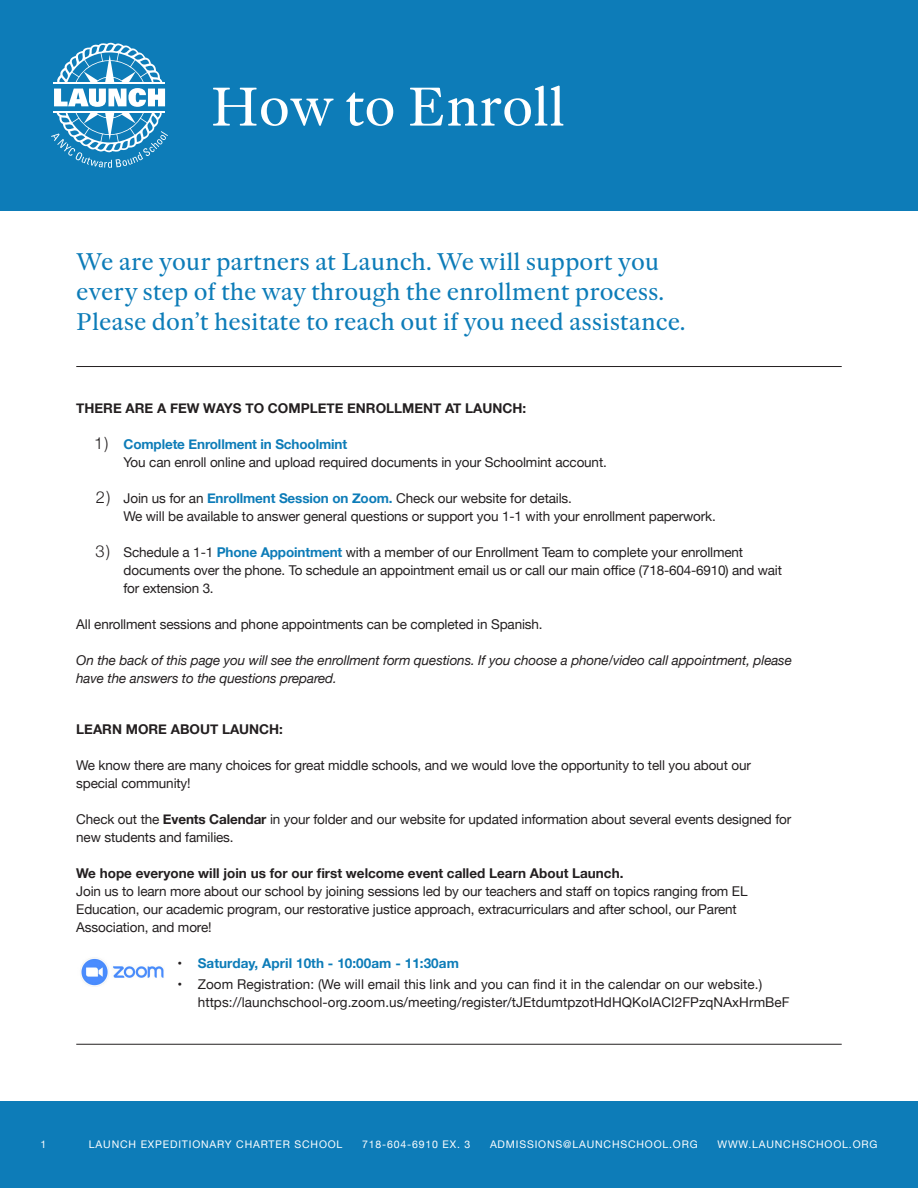
<style>
.page{position:relative;width:918px;height:1188px;background:#fff}
.page>*{position:absolute;margin:0;border:0;box-sizing:border-box;transform-origin:0 0}
.t1{font:54.15px "William Subhead Std";letter-spacing:-.005em;color:#fff}
.t2{font:24px/30px "William Subhead Std";color:#0d7cb8}
.Sub-Header___Strapli{font:300 16.5px "Helvetica Neue";color:#231f20}
.Body_Copy__Helvetica{font:13.5px/18px "Helvetica Neue";letter-spacing:-.01em;color:#231f20}
.Body_Copy__Helvetica-2{font:italic 13.5px/18px "Helvetica Neue";letter-spacing:-.01em;color:#231f20}
.Body_Copy__Helvetica-3{font:700 13.5px "Helvetica Neue";color:#231f20}
.Body_Copy__Helvetica-4{font:700 13.5px "Helvetica Neue";letter-spacing:-.01em;color:#0d7cb8}
.t3{font:10.5px "Helvetica Neue";letter-spacing:.08em;color:#fff}
.s1{font-weight:700;color:#0d7cb8}
.s2{font-weight:700}
.s3{color:#231f20}
</style>
<div class="page">
<div style="left:0;top:1102px;width:918px;height:86px;background:#0d7cb8"></div>
<div style="left:0;top:0;width:918px;height:211px;background:#0d7cb8"></div>
<svg style="left:54px;top:42px;width:111px;height:65px"></svg>
<svg style="left:51px;top:113px;width:117px;height:55px"></svg>
<hr style="left:53px;top:82px;width:112px;height:1px;background:#fff">
<hr style="left:54px;top:112px;width:111px;height:1px;background:#fff">
<hr style="left:76px;top:366px;width:766px;height:1px;background:#231f20">
<hr style="left:76px;top:1044px;width:766px;height:1px;background:#231f20">
<img style="left:80px;top:958px;width:84px;height:29px">
<p class="t1" style="left:211px;top:75px;width:356px">How to Enroll</p>
<p class="t2" style="left:76px;top:247px;width:611px">We are your partners at Launch. We will support you every step of the way through the enrollment process.<br>Please don’t hesitate to reach out if you need assistance.</p>
<p class="Body_Copy__Helvetica-3" style="left:76px;top:397px;width:451px">THERE ARE A FEW WAYS TO COMPLETE ENROLLMENT AT LAUNCH:</p>
<p class="Body_Copy__Helvetica-4" style="left:124px;top:433px;width:225px">Complete Enrollment in Schoolmint</p>
<p class="Body_Copy__Helvetica" style="left:124px;top:454px;width:485px">You can enroll online and upload required documents in your Schoolmint account.</p>
<p class="Body_Copy__Helvetica" style="left:124px;top:490px;width:450px">Join us for an <span class="s1">Enrollment Session on Zoom.</span> Check our website for details.</p>
<p class="Body_Copy__Helvetica" style="left:124px;top:508px;width:594px">We will be available to answer general questions or support you 1-1 with your enrollment paperwork.</p>
<p class="Body_Copy__Helvetica" style="left:124px;top:544px;width:660px">Schedule a 1-1 <span class="s1">Phone Appointment</span> with a member of our Enrollment Team to complete your enrollment documents over the phone. To schedule an appointment email us or call our main office (718-604-6910) and wait for extension 3.</p>
<p class="Body_Copy__Helvetica" style="left:76px;top:616px;width:468px">All enrollment sessions and phone appointments can be completed in Spanish.</p>
<p class="Body_Copy__Helvetica-2" style="left:76px;top:652px;width:717px">On the back of this page you will see the enrollment form questions. If you choose a phone/video call appointment, please have the answers to the questions prepared.</p>
<p class="Body_Copy__Helvetica-3" style="left:76px;top:718px;width:208px">LEARN MORE ABOUT LAUNCH:</p>
<p class="Body_Copy__Helvetica" style="left:76px;top:757px;width:676px">We know there are many choices for great middle schools, and we would love the opportunity to tell you about our special community!</p>
<p class="Body_Copy__Helvetica" style="left:76px;top:811px;width:717px">Check out the <span class="s2">Events Calendar</span> in your folder and our website for updated information about several events designed for new students and families.</p>
<p class="Body_Copy__Helvetica-3" style="left:76px;top:862px;width:549px">We hope everyone will join us for our first welcome event called Learn About Launch.</p>
<p class="Body_Copy__Helvetica" style="left:76px;top:883px;width:673px">Join us to learn more about our school by joining sessions led by our teachers and staff on topics ranging from EL<br>Education, our academic program, our restorative justice approach, extracurriculars and after school, our Parent<br>Association, and more!</p>
<p class="Body_Copy__Helvetica-4" style="left:178px;top:952px;width:283px"><span class="s3">•</span> Saturday, April 10th - 10:00am - 11:30am</p>
<p class="Body_Copy__Helvetica" style="left:198px;top:976px;width:593px;text-indent:-20px">• Zoom Registration: (We will email this link and you can find it in the calendar on our website.) https://launchschool-org.zoom.us/meeting/register/tJEtdumtpzotHdHQKoIACI2FPzqNAxHrmBeF</p>
<p class="Sub-Header___Strapli" style="left:94px;top:430px;width:16px">1)</p>
<p class="Sub-Header___Strapli" style="left:96px;top:484px;width:16px">2)</p>
<p class="Sub-Header___Strapli" style="left:96px;top:538px;width:16px">3)</p>
<p class="t3" style="left:40px;top:1136px;width:7px">1</p>
<p class="t3" style="left:89px;top:1136px;width:255px">LAUNCH EXPEDITIONARY CHARTER SCHOOL</p>
<p class="t3" style="left:362px;top:1136px;width:110px">718-604-6910 EX. 3</p>
<p class="t3" style="left:490px;top:1136px;width:209px">ADMISSIONS@LAUNCHSCHOOL.ORG</p>
<p class="t3" style="left:717px;top:1136px;width:162px">WWW.LAUNCHSCHOOL.ORG</p>
</div>
